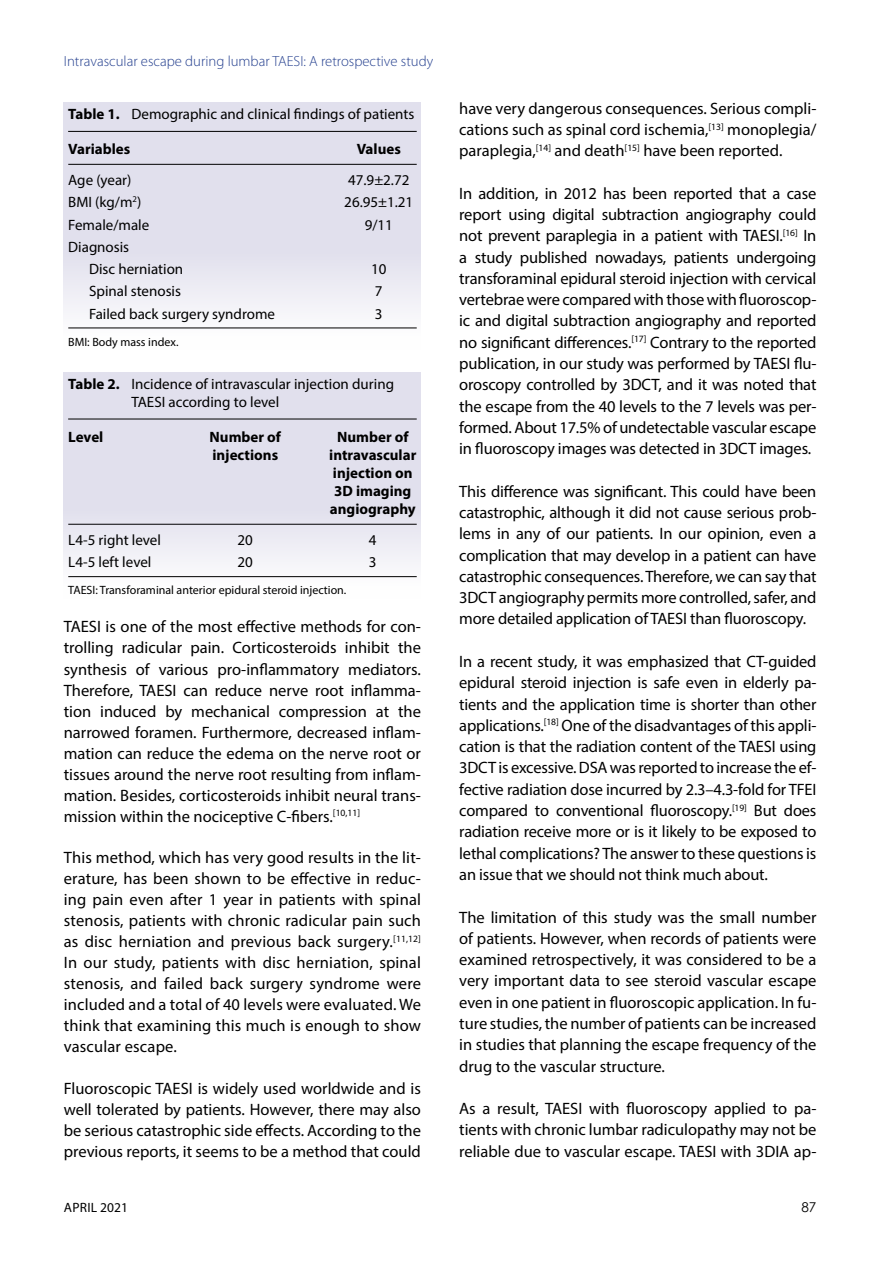
<style>
.page{position:relative;width:893px;height:1263px;background:#fff}
.page>*{position:absolute;margin:0;border:0;box-sizing:border-box;transform-origin:0 0}
.t1{font:16.5px/21.3px "Myriad Pro";color:#000;text-align:justify}
.t2{font:15px/22.2px "Myriad Pro";color:#000}
.t3{font:700 15px/18px "Myriad Pro";color:#000}
.t4{font:300 14.7px "Myriad Pro";color:#25408f}
.t5{font:13.5px "Myriad Pro";letter-spacing:.02em;color:#000}
.t6{font:13.5px "Century Gothic";color:#000}
.t7{font:12px "Myriad Pro";color:#000}
.s1{font-weight:700}
</style>
<div class="page">
<div style="left:64px;top:102px;width:357px;height:248px;background:linear-gradient(to bottom,#d9d7e8,#f6f5f9)"></div>
<hr style="left:68px;top:328px;width:349px;height:1px;background:#000">
<hr style="left:68px;top:131px;width:349px;height:1px;background:#000">
<hr style="left:68px;top:164px;width:349px;height:1px;background:#000">
<div style="left:64px;top:372px;width:357px;height:226px;background:linear-gradient(to bottom,#d6d5e6,#f6f6fa)"></div>
<hr style="left:68px;top:576px;width:349px;height:1px;background:#000">
<hr style="left:68px;top:419px;width:349px;height:1px;background:#000">
<hr style="left:68px;top:524px;width:349px;height:1px;background:#000">
<p class="t4" style="left:64px;top:53px;width:371px">Intravascular escape during lumbar TAESI: A retrospective study</p>
<p class="t2" style="left:68px;top:103px;width:348px"><span class="s1">Table 1.</span> Demographic and clinical findings of patients</p>
<p class="t3" style="left:68px;top:140px;width:64px">Variables</p>
<p class="t3" style="left:357px;top:140px;width:46px">Values</p>
<p class="t2" style="left:68px;top:169px;width:65px">Age (year)</p>
<p class="t2" style="left:348px;top:169px;width:63px">47.9±2.72</p>
<p class="t2" style="left:68px;top:191px;width:75px">BMI (kg/m<sup>2</sup>)</p>
<p class="t2" style="left:344px;top:191px;width:71px">26.95±1.21</p>
<p class="t2" style="left:68px;top:213px;width:83px">Female/male</p>
<p class="t2" style="left:365px;top:213px;width:30px">9/11</p>
<p class="t2" style="left:89px;top:235px;width:96px;text-indent:-21px">Diagnosis<br>Disc herniation</p>
<p class="t2" style="left:371px;top:258px;width:17px">10</p>
<p class="t2" style="left:89px;top:280px;width:93px">Spinal stenosis</p>
<p class="t2" style="left:375px;top:280px;width:9px">7</p>
<p class="t2" style="left:89px;top:302px;width:187px">Failed back surgery syndrome</p>
<p class="t2" style="left:375px;top:302px;width:9px">3</p>
<p class="t7" style="left:68px;top:334px;width:112px">BMI: Body mass index.</p>
<p class="t2" style="left:131px;top:375px;width:264px;line-height:18px;text-indent:-63px"><span class="s1">Table 2.</span> Incidence of intravascular injection during<br>TAESI according to level</p>
<p class="t3" style="left:68px;top:427px;width:37px">Level</p>
<p class="t3" style="left:210px;top:427px;width:73px">Number of</p>
<p class="t3" style="left:337px;top:427px;width:73px">Number of</p>
<p class="t3" style="left:212px;top:445px;width:67px">injections</p>
<p class="t3" style="left:329px;top:445px;width:89px">intravascular injection on<br>3D imaging angiography</p>
<p class="t2" style="left:68px;top:528px;width:94px">L4-5 right level</p>
<p class="t2" style="left:238px;top:528px;width:17px">20</p>
<p class="t2" style="left:369px;top:528px;width:9px">4</p>
<p class="t2" style="left:68px;top:551px;width:85px">L4-5 left level</p>
<p class="t2" style="left:238px;top:551px;width:17px">20</p>
<p class="t2" style="left:369px;top:551px;width:9px">3</p>
<p class="t7" style="left:68px;top:583px;width:280px">TAESI: Transforaminal anterior epidural steroid injection.</p>
<p class="t1" style="left:64px;top:616px;width:359px">TAESI is one of the most effective methods for con&shy;trolling radicular pain. Corticosteroids inhibit the synthesis of various pro-inflammatory mediators.<br>Therefore, TAESI can reduce nerve root inflamma&shy;tion induced by mechanical compression at the narrowed foramen. Furthermore, decreased inflam&shy;mation can reduce the edema on the nerve root or tissues around the nerve root resulting from inflam&shy;mation. Besides, corticosteroids inhibit neural trans&shy;mission within the nociceptive C-fibers.<sup>[10,11]</sup></p>
<p class="t1" style="left:64px;top:847px;width:359px">This method, which has very good results in the lit&shy;erature, has been shown to be effective in reduc&shy;ing pain even after 1 year in patients with spinal stenosis, patients with chronic radicular pain such as disc herniation and previous back surgery.<sup>[11,12] </sup>In our study, patients with disc herniation, spinal stenosis, and failed back surgery syndrome were included and a total of 40 levels were evaluated. We think that examining this much is enough to show vascular escape.</p>
<p class="t1" style="left:64px;top:1077px;width:359px">Fluoroscopic TAESI is widely used worldwide and is well tolerated by patients. However, there may also be serious catastrophic side effects. According to the previous reports, it seems to be a method that could</p>
<p class="t1" style="left:459px;top:98px;width:359px">have very dangerous consequences. Serious compli&shy;cations such as spinal cord ischemia,<sup>[13]</sup> monoplegia/ paraplegia,<sup>[14]</sup> and death<sup>[15]</sup> have been reported.</p>
<p class="t1" style="left:459px;top:182px;width:359px">In addition, in 2012 has been reported that a case report using digital subtraction angiography could not prevent paraplegia in a patient with TAESI.<sup>[16]</sup> In a study published nowadays, patients undergoing transforaminal epidural steroid injection with cervical vertebrae were compared with those with fluoroscop&shy;ic and digital subtraction angiography and reported no significant differences.<sup>[17]</sup> Contrary to the reported publication, in our study was performed by TAESI flu&shy;oroscopy controlled by 3DCT, and it was noted that the escape from the 40 levels to the 7 levels was per&shy;formed. About 17.5% of undetectable vascular escape in fluoroscopy images was detected in 3DCT images.</p>
<p class="t1" style="left:459px;top:480px;width:359px">This difference was significant. This could have been catastrophic, although it did not cause serious prob&shy;lems in any of our patients. In our opinion, even a complication that may develop in a patient can have catastrophic consequences. Therefore, we can say that 3DCT angiography permits more controlled, safer, and more detailed application of TAESI than fluoroscopy.</p>
<p class="t1" style="left:459px;top:651px;width:359px">In a recent study, it was emphasized that CT-guided epidural steroid injection is safe even in elderly pa&shy;tients and the application time is shorter than other applications.<sup>[18]</sup> One of the disadvantages of this appli&shy;cation is that the radiation content of the TAESI using 3DCT is excessive. DSA was reported to increase the ef&shy;fective radiation dose incurred by 2.3–4.3-fold for TFEI compared to conventional fluoroscopy.<sup>[19]</sup> But does radiation receive more or is it likely to be exposed to lethal complications? The answer to these questions is an issue that we should not think much about.</p>
<p class="t1" style="left:459px;top:906px;width:359px">The limitation of this study was the small number of patients. However, when records of patients were examined retrospectively, it was considered to be a very important data to see steroid vascular escape even in one patient in fluoroscopic application. In fu&shy;ture studies, the number of patients can be increased in studies that planning the escape frequency of the drug to the vascular structure.</p>
<p class="t1" style="left:459px;top:1098px;width:359px">As a result, TAESI with fluoroscopy applied to pa&shy;tients with chronic lumbar radiculopathy may not be reliable due to vascular escape. TAESI with 3DIA ap-</p>
<p class="t5" style="left:64px;top:1199px;width:66px">APRIL 2021</p>
<p class="t6" style="left:801px;top:1199px;width:16px">87</p>
</div>
